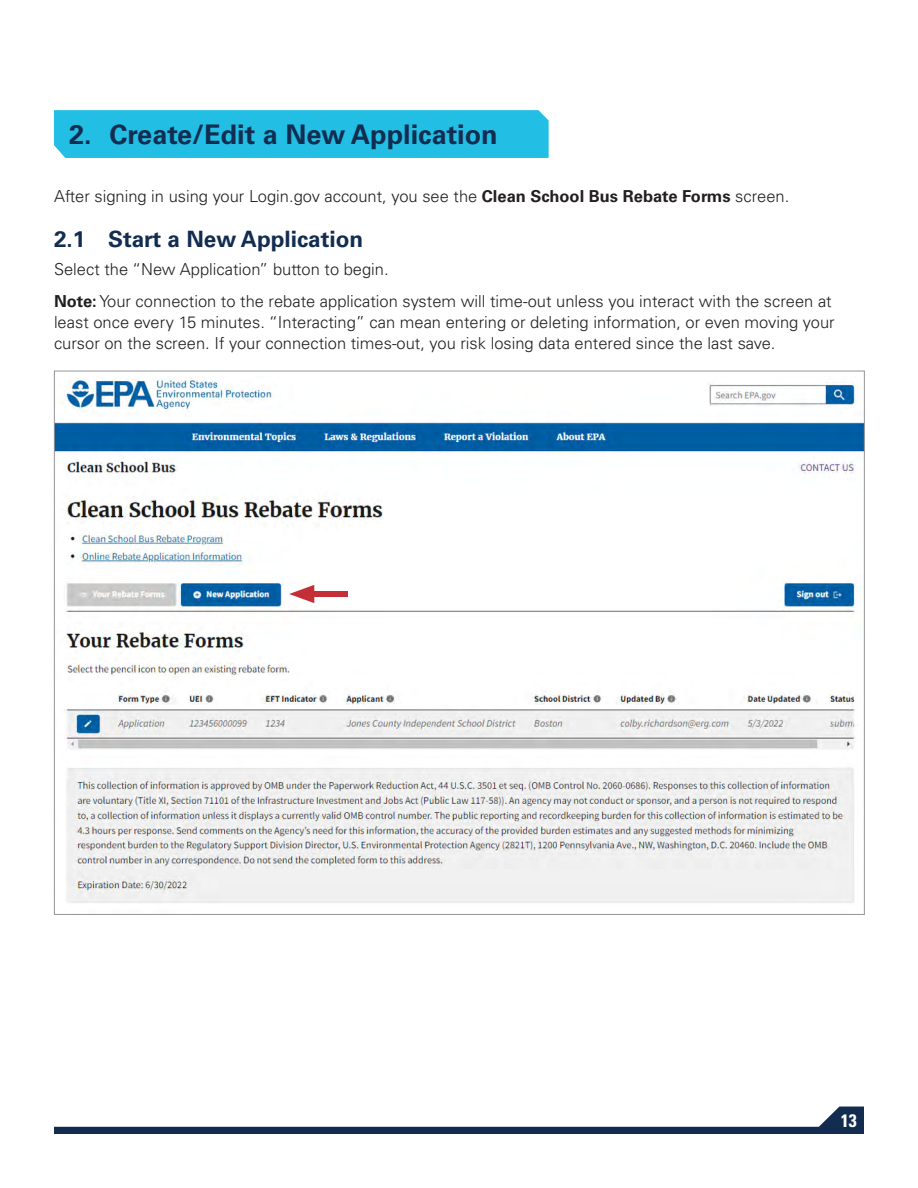
<style>
.page{position:relative;width:918px;height:1188px;background:#fff}
.page>*{position:absolute;margin:0;border:0;box-sizing:border-box;transform-origin:0 0}
.t1{font:700 27px "Univers LT Std";color:#132d51}
.t2{font:700 22.5px "Univers LT Std";color:#132d51}
.t3{font:700 condensed 18px "Univers LT Std";color:#fff}
.t4{font:300 16.5px/21px "Univers LT Std";color:#231f20}
.s1{font-weight:700}
</style>
<div class="page">
<div style="left:54px;top:110px;width:495px;height:48px;background:#22bee4"></div>
<svg style="left:54px;top:1107px;width:810px;height:27px"></svg>
<img style="left:56px;top:376px;width:807px;height:527px">
<div style="left:304px;top:591px;width:44px;height:6px;background:#c42f37"></div>
<svg style="left:289px;top:585px;width:25px;height:18px"></svg>
<h1 class="t1" style="left:69px;top:119px;width:430px">2. Create/Edit a New Application</h1>
<p class="t4" style="left:54px;top:186px;width:737px">After signing in using your Login.gov account, you see the <span class="s1">Clean School Bus Rebate Forms</span> screen.</p>
<h2 class="t2" style="left:54px;top:226px;width:311px">2.1 Start a New Application</h2>
<p class="t4" style="left:54px;top:259px;width:336px">Select the “New Application” button to begin.</p>
<p class="t4" style="left:54px;top:291px;width:782px"><span class="s1">Note:</span> Your connection to the rebate application system will time-out unless you interact with the screen at least once every 15 minutes. “Interacting” can mean entering or deleting information, or even moving your cursor on the screen. If your connection times-out, you risk losing data entered since the last save.</p>
<p class="t3" style="left:841px;top:1109px;width:17px">13</p>
</div>
